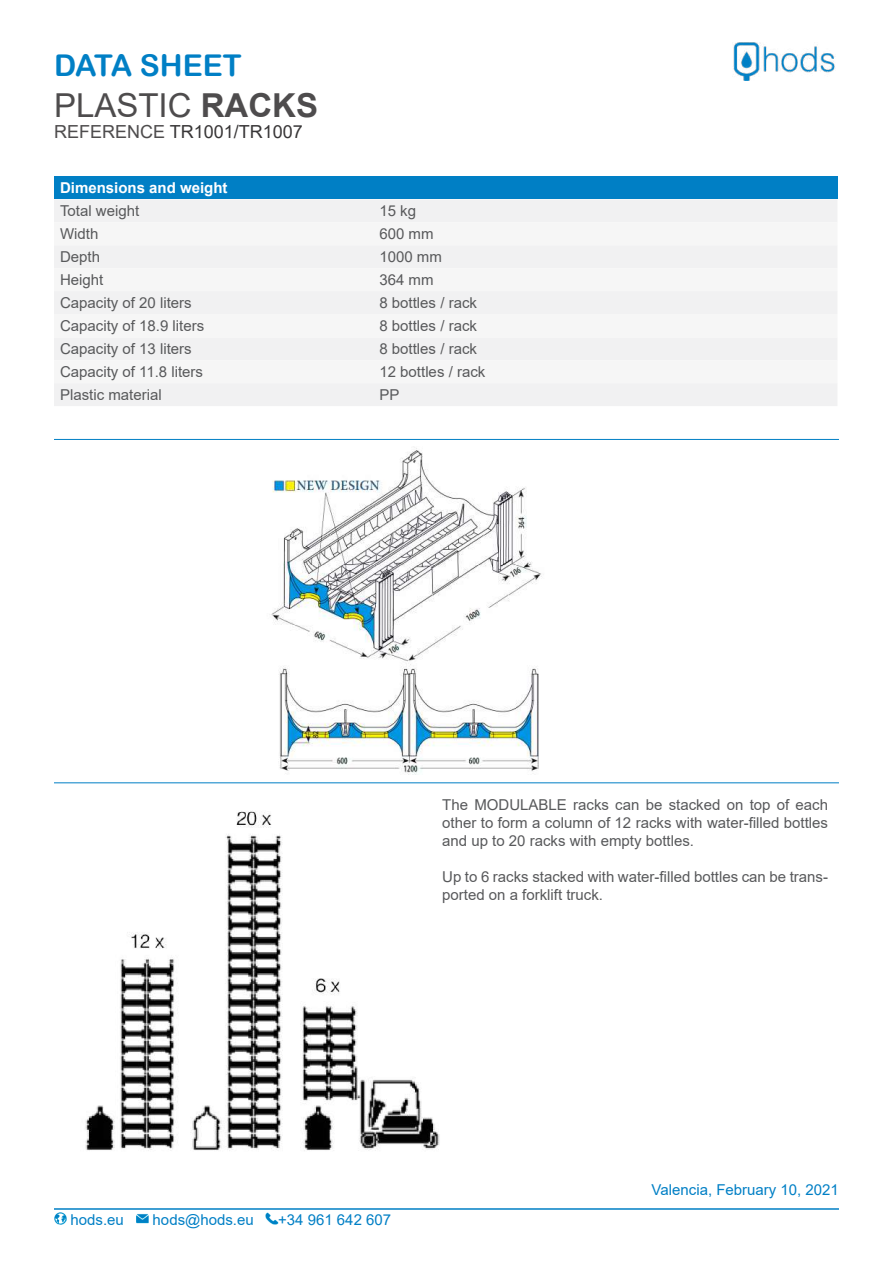
<style>
.page{position:relative;width:893px;height:1263px;background:#fff}
.page>*{position:absolute;margin:0;border:0;box-sizing:border-box;transform-origin:0 0}
.t1{font:33px "Arial";color:#4e4c4d}
.t2{font:30px "Arial Rounded MT Bold";color:#007fc5}
.t3{font:18px "Arial";color:#383637}
.t4{font:15px/18px "Arial";color:#58595b;text-align:justify}
.t5{font:15px "Arial";color:#007fc5}
.t6{font:700 15px "Arial";color:#fff}
.s1{font-weight:700}
.s2{color:#4e4c4d}
</style>
<div class="page">
<div style="left:54px;top:176px;width:783px;height:23px;background:#007fc5"></div>
<div style="left:54px;top:200px;width:783px;height:206px;background:#f1f1f2"></div>
<div style="left:54px;top:222px;width:783px;height:161px;background:#f6f6f6"></div>
<img style="left:271px;top:447px;width:271px;height:328px">
<hr style="left:54px;top:439px;width:785px;height:1px;background:#007fc5">
<hr style="left:54px;top:782px;width:785px;height:1px;background:#007fc5">
<img style="left:85px;top:811px;width:355px;height:340px">
<svg style="left:54px;top:1212px;width:12px;height:12px"></svg>
<svg style="left:136px;top:1214px;width:12px;height:10px"></svg>
<svg style="left:266px;top:1212px;width:12px;height:12px"></svg>
<hr style="left:54px;top:1208px;width:785px;height:2px;background:#007fc5">
<img style="left:733px;top:43px;width:102px;height:37px">
<h2 class="t2" style="left:54px;top:47px;width:189px">DATA SHEET</h2>
<h1 class="t1" style="left:54px;top:82px;width:266px">PLASTIC <span class="s1">RACKS</span></h1>
<p class="t3" style="left:54px;top:119px;width:250px"><span class="s2">REFERENCE</span> TR1001/TR1007</p>
<p class="t6" style="left:60px;top:178px;width:169px">Dimensions and weight</p>
<p class="t4" style="left:60px;top:202px;width:81px">Total weight</p>
<p class="t4" style="left:379px;top:202px;width:38px">15 kg</p>
<p class="t4" style="left:60px;top:225px;width:40px">Width</p>
<p class="t4" style="left:379px;top:225px;width:56px">600 mm</p>
<p class="t4" style="left:60px;top:248px;width:42px">Depth</p>
<p class="t4" style="left:379px;top:248px;width:64px">1000 mm</p>
<p class="t4" style="left:60px;top:271px;width:45px">Height</p>
<p class="t4" style="left:379px;top:271px;width:56px">364 mm</p>
<p class="t4" style="left:60px;top:294px;width:133px">Capacity of 20 liters</p>
<p class="t4" style="left:379px;top:294px;width:99px">8 bottles / rack</p>
<p class="t4" style="left:60px;top:317px;width:146px">Capacity of 18.9 liters</p>
<p class="t4" style="left:379px;top:317px;width:99px">8 bottles / rack</p>
<p class="t4" style="left:60px;top:340px;width:133px">Capacity of 13 liters</p>
<p class="t4" style="left:379px;top:340px;width:99px">8 bottles / rack</p>
<p class="t4" style="left:60px;top:363px;width:145px">Capacity of 11.8 liters</p>
<p class="t4" style="left:379px;top:363px;width:107px">12 bottles / rack</p>
<p class="t4" style="left:60px;top:386px;width:103px">Plastic material</p>
<p class="t4" style="left:379px;top:386px;width:22px">PP</p>
<p class="t4" style="left:442px;top:796px;width:387px">The MODULABLE racks can be stacked on top of each other to form a column of 12 racks with water-filled bottles and up to 20 racks with empty bottles.</p>
<p class="t4" style="left:442px;top:868px;width:387px">Up to 6 racks stacked with water-filled bottles can be trans&shy;ported on a forklift truck.</p>
<p class="t5" style="left:71px;top:1209px;width:55px">hods.eu</p>
<p class="t5" style="left:153px;top:1209px;width:103px">hods@hods.eu</p>
<p class="t5" style="left:278px;top:1209px;width:115px">+34 961 642 607</p>
<p class="t5" style="left:652px;top:1179px;width:189px">Valencia, February 10, 2021</p>
</div>
